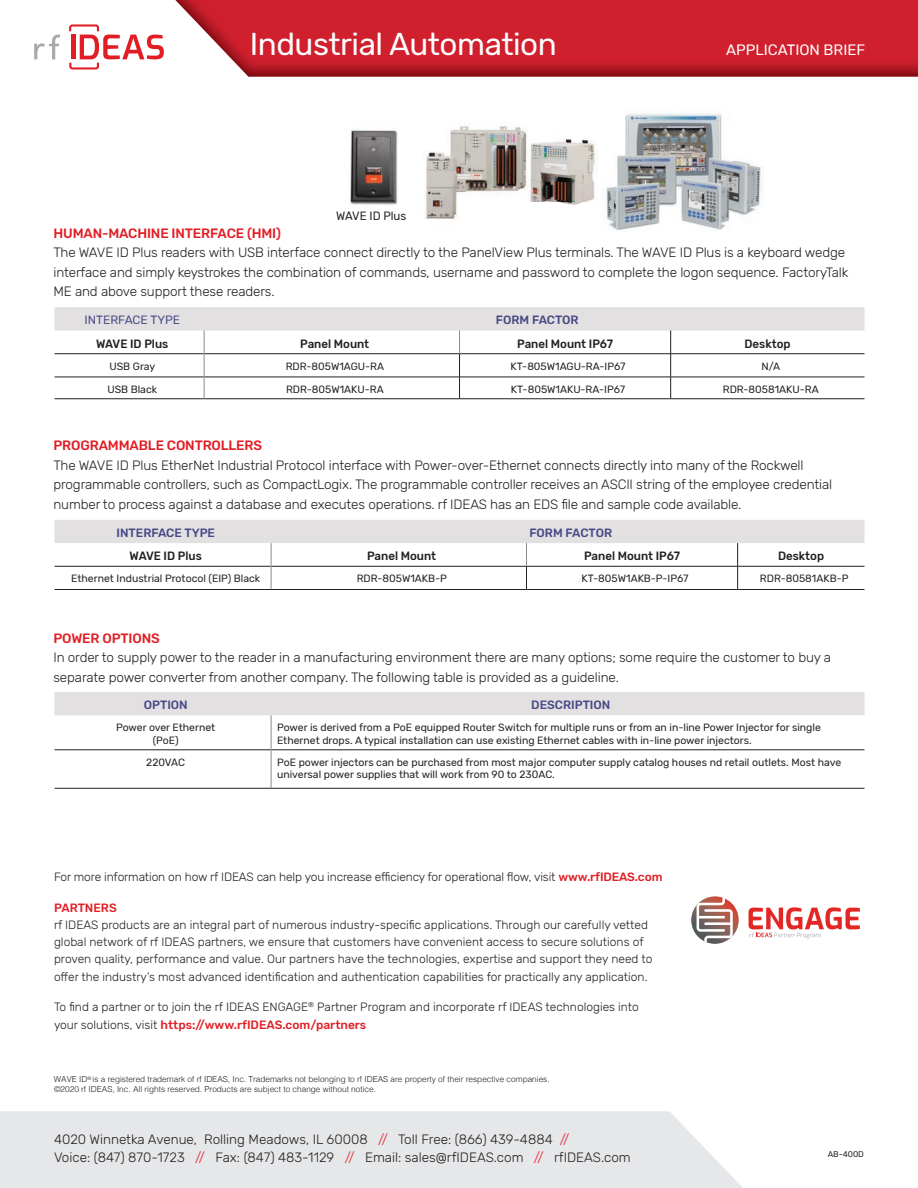
<style>
.page{position:relative;width:918px;height:1188px;background:#fff}
.page>*{position:absolute;margin:0;border:0;box-sizing:border-box;transform-origin:0 0}
.t1{font:31.5px "Rubik";letter-spacing:-.015em;color:#fff}
.t2{font:15px "Rubik";color:#fff}
.t3{font:300 13.5px/19.5px "Rubik";letter-spacing:-.01em;color:#231f20}
.t4{font:500 13.5px "Rubik";letter-spacing:-.01em;color:#e11e25}
.t5{font:300 12px/17.2px "Rubik";color:#231f20}
.t6{font:500 12px "Rubik";color:#231f20;scale:.96 1}
.t7{font:500 12px "Rubik";color:#474886}
.t8{font:12px "Rubik";color:#474886}
.t9{font:12px "Rubik";color:#231f20;scale:.96 1}
.t10{font:500 12px "Rubik";color:#e11e25}
.t11{font:10.5px/12.6px "Rubik";color:#231f20}
.t12{font:300 8.25px/9.9px "Helvetica";color:#231f20}
.t13{font:8.25px "Rubik";color:#231f20}
.s1{font-weight:500;color:#e11e25}
.s2{color:#e11e25}
</style>
<div class="page">
<img style="left:425px;top:126px;width:173px;height:36px">
<img style="left:424px;top:162px;width:171px;height:41px">
<img style="left:425px;top:203px;width:156px;height:17px">
<img style="left:606px;top:109px;width:157px;height:121px">
<img style="left:175px;top:0;width:743px;height:77px">
<div style="left:0;top:1111px;width:743px;height:77px;background:#e6e7e9"></div>
<svg style="left:34px;top:35px;width:26px;height:24px"></svg>
<svg style="left:69px;top:24px;width:95px;height:45px"></svg>
<svg style="left:55px;top:307px;width:810px;height:92px"></svg>
<svg style="left:55px;top:520px;width:810px;height:70px"></svg>
<svg style="left:55px;top:692px;width:810px;height:96px"></svg>
<hr style="left:271px;top:750px;width:594px;height:1px;background:#231f20">
<hr style="left:271px;top:788px;width:594px;height:1px;background:#231f20">
<hr style="left:55px;top:750px;width:216px;height:1px;background:#231f20">
<hr style="left:55px;top:788px;width:216px;height:1px;background:#231f20">
<hr style="left:271px;top:715px;width:1px;height:35px;background:#8b8a8e">
<hr style="left:271px;top:750px;width:1px;height:38px;background:#8b8a8e">
<img style="left:350px;top:129px;width:48px;height:76px">
<svg style="left:691px;top:896px;width:48px;height:48px"></svg>
<svg style="left:697px;top:898px;width:36px;height:44px"></svg>
<svg style="left:749px;top:907px;width:111px;height:32px"></svg>
<h1 class="t1" style="left:250px;top:27px;width:309px">Industrial Automation</h1>
<p class="t2" style="left:726px;top:41px;width:141px">APPLICATION BRIEF</p>
<p class="t9" style="left:336px;top:209px;width:75px">WAVE ID Plus</p>
<p class="t4" style="left:53px;top:225px;width:229px">HUMAN-MACHINE INTERFACE (HMI)</p>
<p class="t3" style="left:53px;top:243px;width:796px">The WAVE ID Plus readers with USB interface connect directly to the PanelView Plus terminals. The WAVE ID Plus is a keyboard wedge interface and simply keystrokes the combination of commands, username and password to complete the logon sequence. FactoryTalk<br>ME and above support these readers.</p>
<p class="t8" style="left:85px;top:314px;width:97px">INTERFACE TYPE</p>
<p class="t7" style="left:496px;top:313px;width:84px">FORM FACTOR</p>
<p class="t6" style="left:96px;top:337px;width:77px">WAVE ID Plus</p>
<p class="t6" style="left:300px;top:337px;width:73px">Panel Mount</p>
<p class="t6" style="left:517px;top:337px;width:101px">Panel Mount IP67</p>
<p class="t6" style="left:745px;top:337px;width:50px">Desktop</p>
<p class="t11" style="left:109px;top:360px;width:47px">USB Gray</p>
<p class="t11" style="left:286px;top:360px;width:100px">RDR-805W1AGU-RA</p>
<p class="t11" style="left:511px;top:360px;width:116px">KT-805W1AGU-RA-IP67</p>
<p class="t11" style="left:761px;top:360px;width:20px">N/A</p>
<p class="t11" style="left:107px;top:383px;width:51px">USB Black</p>
<p class="t11" style="left:286px;top:383px;width:99px">RDR-805W1AKU-RA</p>
<p class="t11" style="left:511px;top:383px;width:116px">KT-805W1AKU-RA-IP67</p>
<p class="t11" style="left:723px;top:383px;width:97px">RDR-80581AKU-RA</p>
<p class="t4" style="left:53px;top:438px;width:210px">PROGRAMMABLE CONTROLLERS</p>
<p class="t3" style="left:53px;top:456px;width:780px">The WAVE ID Plus EtherNet Industrial Protocol interface with Power-over-Ethernet connects directly into many of the Rockwell programmable controllers, such as CompactLogix. The programmable controller receives an ASCII string of the employee credential number to process against a database and executes operations. rf IDEAS has an EDS file and sample code available.</p>
<p class="t7" style="left:117px;top:526px;width:100px">INTERFACE TYPE</p>
<p class="t7" style="left:529px;top:526px;width:84px">FORM FACTOR</p>
<p class="t6" style="left:130px;top:549px;width:77px">WAVE ID Plus</p>
<p class="t6" style="left:367px;top:549px;width:73px">Panel Mount</p>
<p class="t6" style="left:584px;top:549px;width:101px">Panel Mount IP67</p>
<p class="t6" style="left:778px;top:549px;width:50px">Desktop</p>
<p class="t11" style="left:71px;top:572px;width:191px">Ethernet Industrial Protocol (EIP) Black</p>
<p class="t11" style="left:357px;top:572px;width:92px">RDR-805W1AKB-P</p>
<p class="t11" style="left:582px;top:572px;width:108px">KT-805W1AKB-P-IP67</p>
<p class="t11" style="left:760px;top:572px;width:90px">RDR-80581AKB-P</p>
<p class="t4" style="left:53px;top:630px;width:108px">POWER OPTIONS</p>
<p class="t3" style="left:53px;top:648px;width:779px">In order to supply power to the reader in a manufacturing environment there are many options; some require the customer to buy a separate power converter from another company. The following table is provided as a guideline.</p>
<p class="t7" style="left:144px;top:698px;width:45px">OPTION</p>
<p class="t7" style="left:531px;top:698px;width:81px">DESCRIPTION</p>
<p class="t11" style="left:116px;top:722px;width:101px;text-align:center">Power over Ethernet (PoE)</p>
<p class="t11" style="left:277px;top:722px;width:545px">Power is derived from a PoE equipped Router Switch for multiple runs or from an in-line Power Injector for single<br>Ethernet drops. A typical installation can use existing Ethernet cables with in-line power injectors.</p>
<p class="t11" style="left:146px;top:756px;width:40px">220VAC</p>
<p class="t11" style="left:277px;top:756px;width:566px">PoE power injectors can be purchased from most major computer supply catalog houses nd retail outlets. Most have universal power supplies that will work from 90 to 230AC.</p>
<p class="t5" style="left:54px;top:868px;width:610px">For more information on how rf IDEAS can help you increase efficiency for operational flow, visit <span class="s1">www.rfIDEAS.com</span></p>
<p class="t10" style="left:54px;top:901px;width:64px">PARTNERS</p>
<p class="t5" style="left:54px;top:916px;width:600px">rf IDEAS products are an integral part of numerous industry-specific applications. Through our carefully vetted global network of rf IDEAS partners, we ensure that customers have convenient access to secure solutions of proven quality, performance and value. Our partners have the technologies, expertise and support they need to offer the industry’s most advanced identification and authentication capabilities for practically any application.</p>
<p class="t5" style="left:54px;top:999px;width:586px">To find a partner or to join the rf IDEAS ENGAGE<sup>®</sup> Partner Program and incorporate rf IDEAS technologies into your solutions, visit <span class="s1">https://www.rfIDEAS.com/partners</span></p>
<p class="t12" style="left:54px;top:1074px;width:497px">WAVE ID<sup>®</sup> is a registered trademark of rf IDEAS, Inc. Trademarks not belonging to rf IDEAS are property of their respective companies. ©2020 rf IDEAS, Inc. All rights reserved. Products are subject to change without notice.</p>
<p class="t3" style="left:54px;top:1131px;width:578px;line-height:18px">4020 Winnetka Avenue, Rolling Meadows, IL 60008 <span class="s2">//</span> Toll Free: (866) 439-4884 <span class="s2">//<br></span>Voice: (847) 870-1723 <span class="s2">//</span> Fax: (847) 483-1129 <span class="s2">//</span> Email: sales@rfIDEAS.com <span class="s2">//</span> rfIDEAS.com</p>
<p class="t13" style="left:828px;top:1150px;width:38px">AB-400D</p>
</div>
